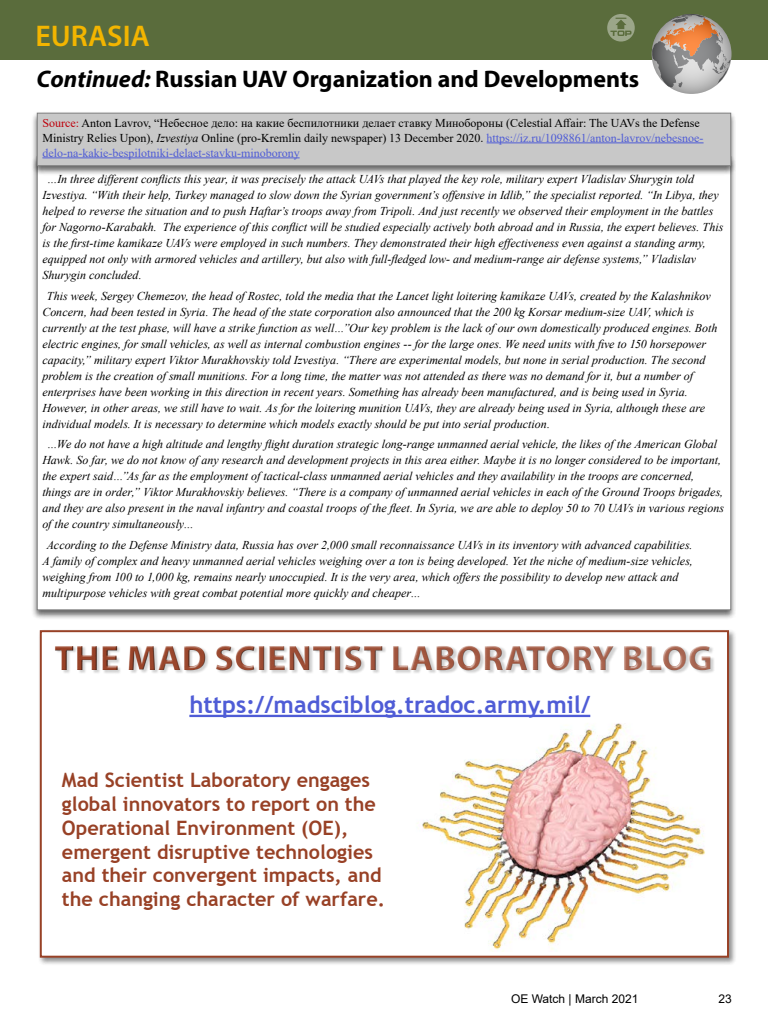
<style>
.page{position:relative;width:768px;height:1024px;background:#fff}
.page>*{position:absolute;margin:0;border:0;box-sizing:border-box;transform-origin:0 0}
.t1{font:700 35.6px "Myriad Pro";letter-spacing:.02em;color:#984126}
.t2{font:600 30px "Myriad Pro";color:#f3b500}
.t3{font:700 24px "Myriad Pro";color:#000}
.t4{font:700 23.8px "Trebuchet MS";color:#4f5cd6}
.t5{font:700 19.8px/23.8px "Trebuchet MS";color:#984126}
.t6{font:italic 12px/16px "Times New Roman";color:#000}
.t7{font:12px/15px "Times New Roman";color:#000}
.t8{font:12px "Arial";color:#000}
.s1{font-style:italic}
.s2{color:#be000b}
.s3{color:#4f5cd6}
</style>
<div class="page">
<div style="left:38px;top:629px;width:699px;height:337px;background:#000;opacity:.45"></div>
<div style="left:40px;top:630px;width:689px;height:328px;background:#fff;border:2px solid #984126"></div>
<img style="left:406px;top:714px;width:299px;height:238px">
<hr style="left:189px;top:715px;width:401px;height:2px;background:#4f5cd6">
<div style="left:56px;top:646px;width:659px;height:29px;background:#000;opacity:.18"></div>
<div style="left:54px;top:645px;width:658px;height:26px;background:#000;opacity:.75"></div>
<div style="left:0;top:0;width:768px;height:60px;background:#5a6c3c"></div>
<svg style="left:607px;top:14px;width:28px;height:28px"></svg>
<div style="left:31px;top:155px;width:705px;height:465px;background:#000;opacity:.6"></div>
<div style="left:37px;top:157px;width:694px;height:453px;background:#fff"></div>
<div style="left:31px;top:111px;width:705px;height:65px;background:#000;opacity:.6"></div>
<div style="left:37px;top:113px;width:694px;height:53px;background:#c8c8c8"></div>
<hr style="left:487px;top:143px;width:217px;height:1px;background:#4f5cd6">
<hr style="left:42px;top:158px;width:258px;height:1px;background:#4f5cd6">
<div style="left:37px;top:113px;width:694px;height:53px;border:1px solid #808080"></div>
<svg style="left:652px;top:14px;width:59px;height:73px"></svg>
<svg style="left:652px;top:14px;width:80px;height:80px;background:#ad9a8f"></svg>
<h2 class="t2" style="left:36px;top:17px;width:116px">EURASIA</h2>
<h3 class="t3" style="left:37px;top:63px;width:604px"><span class="s1">Continued:</span> Russian UAV Organization and Developments</h3>
<p class="t7" style="left:42px;top:115px;width:663px"><span class="s2">Source:</span> Anton Lavrov, “Небесное дело: на какие беспилотники делает ставку Минобороны (Celestial Affair: The UAVs the Defense<br>Ministry Relies Upon), <span class="s1">Izvestiya</span> Online (pro-Kremlin daily newspaper) 13 December 2020. <span class="s3">https://iz.ru/1098861/anton-lavrov/nebesnoe&shy;delo-na-kakie-bespilotniki-delaet-stavku-minoborony</span></p>
<p class="t6" style="left:42px;top:171px;width:683px;text-indent:4px">…In three different conflicts this year, it was precisely the attack UAVs that played the key role, military expert Vladislav Shurygin told Izvestiya. “With their help, Turkey managed to slow down the Syrian government’s offensive in Idlib,” the specialist reported. “In Libya, they helped to reverse the situation and to push Haftar’s troops away from Tripoli. And just recently we observed their employment in the battles for Nagorno-Karabakh. The experience of this conflict will be studied especially actively both abroad and in Russia, the expert believes. This is the first-time kamikaze UAVs were employed in such numbers. They demonstrated their high effectiveness even against a standing army, equipped not only with armored vehicles and artillery, but also with full-fledged low- and medium-range air defense systems,” Vladislav Shurygin concluded.</p>
<p class="t6" style="left:42px;top:287px;width:677px;text-indent:4px">This week, Sergey Chemezov, the head of Rostec, told the media that the Lancet light loitering kamikaze UAVs, created by the Kalashnikov Concern, had been tested in Syria. The head of the state corporation also announced that the 200 kg Korsar medium-size UAV, which is currently at the test phase, will have a strike function as well…”Our key problem is the lack of our own domestically produced engines. Both electric engines, for small vehicles, as well as internal combustion engines -- for the large ones. We need units with five to 150 horsepower capacity,” military expert Viktor Murakhovskiy told Izvestiya. “There are experimental models, but none in serial production. The second problem is the creation of small munitions. For a long time, the matter was not attended as there was no demand for it, but a number of enterprises have been working in this direction in recent years. Something has already been manufactured, and is being used in Syria.<br>However, in other areas, we still have to wait. As for the loitering munition UAVs, they are already being used in Syria, although these are individual models. It is necessary to determine which models exactly should be put into serial production.</p>
<p class="t6" style="left:42px;top:436px;width:683px;text-indent:4px">…We do not have a high altitude and lengthy flight duration strategic long-range unmanned aerial vehicle, the likes of the American Global Hawk. So far, we do not know of any research and development projects in this area either. Maybe it is no longer considered to be important, the expert said…”As far as the employment of tactical-class unmanned aerial vehicles and they availability in the troops are concerned, things are in order,” Viktor Murakhovskiy believes. “There is a company of unmanned aerial vehicles in each of the Ground Troops brigades, and they are also present in the naval infantry and coastal troops of the fleet. In Syria, we are able to deploy 50 to 70 UAVs in various regions of the country simultaneously…</p>
<p class="t6" style="left:42px;top:536px;width:652px;text-indent:4px">According to the Defense Ministry data, Russia has over 2,000 small reconnaissance UAVs in its inventory with advanced capabilities.<br>A family of complex and heavy unmanned aerial vehicles weighing over a ton is being developed. Yet the niche of medium-size vehicles, weighing from 100 to 1,000 kg, remains nearly unoccupied. It is the very area, which offers the possibility to develop new attack and multipurpose vehicles with great combat potential more quickly and cheaper…</p>
<h1 class="t1" style="left:55px;top:635px;width:659px">THE MAD SCIENTIST LABORATORY BLOG</h1>
<h3 class="t4" style="left:189px;top:690px;width:402px">https://madsciblog.tradoc.army.mil/</h3>
<h3 class="t5" style="left:62px;top:768px;width:325px">Mad Scientist Laboratory engages global innovators to report on the Operational Environment (OE), emergent disruptive technologies and their convergent impacts, and the changing character of warfare.</h3>
<p class="t8" style="left:511px;top:990px;width:129px">OE Watch | March 2021</p>
<p class="t8" style="left:719px;top:990px;width:15px">23</p>
</div>
